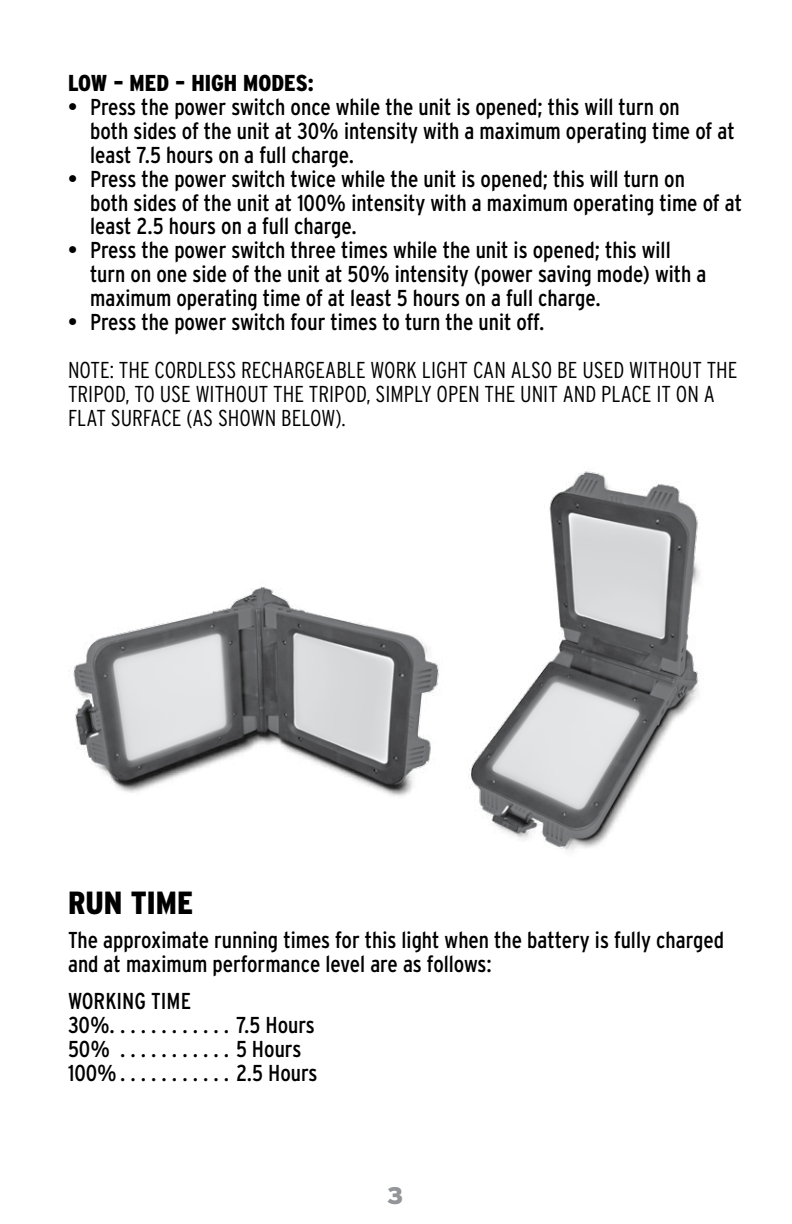
<style>
.page{position:relative;width:792px;height:1224px;background:#fff}
.page>*{position:absolute;margin:0;border:0;box-sizing:border-box;transform-origin:0 0}
.t1{font:900 condensed 32px "Interstate";color:#000}
.t2{font:900 24px "Interstate";color:#939598}
.t3{font:condensed 23px/24px "Interstate";color:#000}
.t4{font:300 condensed 23px/24px "Interstate";color:#000}
.t5{font:900 condensed 23px "Interstate";color:#000}
</style>
<div class="page">
<img style="left:68px;top:469px;width:632px;height:381px">
<p class="t5" style="left:68px;top:70px;width:247px">LOW – MED – HIGH MODES:</p>
<p class="t3" style="left:90px;top:94px;width:646px;text-indent:-22px">• Press the power switch once while the unit is opened; this will turn on<br>both sides of the unit at 30% intensity with a maximum operating time of at least 7.5 hours on a full charge.</p>
<p class="t3" style="left:90px;top:166px;width:653px;text-indent:-22px">• Press the power switch twice while the unit is opened; this will turn on<br>both sides of the unit at 100% intensity with a maximum operating time of at least 2.5 hours on a full charge.</p>
<p class="t3" style="left:90px;top:238px;width:618px;text-indent:-22px">• Press the power switch three times while the unit is opened; this will turn on one side of the unit at 50% intensity (power saving mode) with a maximum operating time of at least 5 hours on a full charge.</p>
<p class="t3" style="left:68px;top:310px;width:478px">• Press the power switch four times to turn the unit off.</p>
<p class="t4" style="left:68px;top:358px;width:671px">NOTE: THE CORDLESS RECHARGEABLE WORK LIGHT CAN ALSO BE USED WITHOUT THE<br>TRIPOD, TO USE WITHOUT THE TRIPOD, SIMPLY OPEN THE UNIT AND PLACE IT ON A<br>FLAT SURFACE (AS SHOWN BELOW).</p>
<h1 class="t1" style="left:68px;top:885px;width:127px">RUN TIME</h1>
<p class="t3" style="left:68px;top:928px;width:658px">The approximate running times for this light when the battery is fully charged and at maximum performance level are as follows:</p>
<p class="t3" style="left:68px;top:989px;width:248px">WORKING TIME<br>30%. . . . . . . . . . . . 7.5 Hours<br>50% ............</p>
<p class="t3" style="left:236px;top:1037px;width:67px">5 Hours</p>
<p class="t3" style="left:68px;top:1061px;width:55px">100%............</p>
<p class="t3" style="left:236px;top:1061px;width:83px">2.5 Hours</p>
<p class="t2" style="left:387px;top:1182px;width:18px">3</p>
</div>
